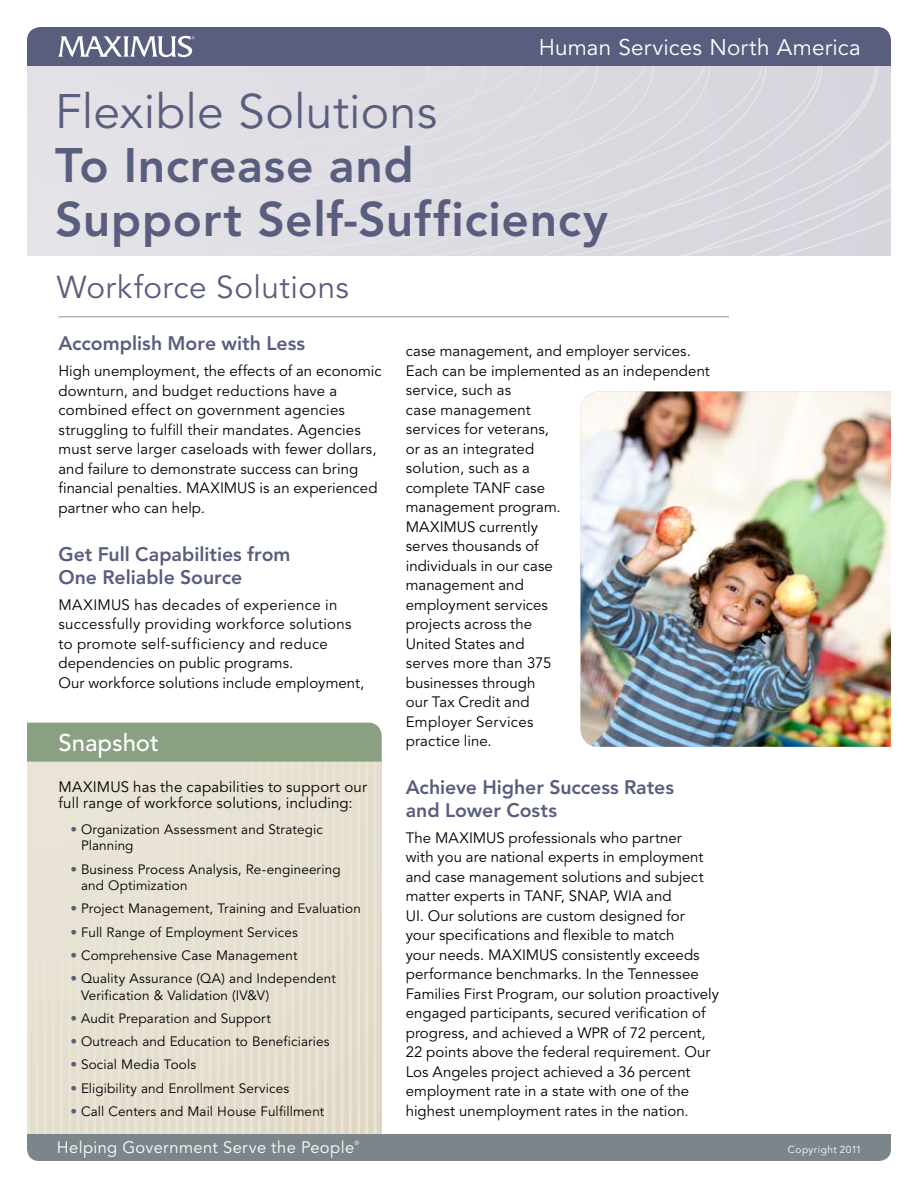
<style>
.page{position:relative;width:918px;height:1188px;background:#fff}
.page>*{position:absolute;margin:0;border:0;box-sizing:border-box;transform-origin:0 0}
.t1{font:800 48px/54px "Avenir";letter-spacing:.015em;color:#5a5e7e}
.t2{font:48px "Avenir";letter-spacing:.005em;color:#5a5e7e}
.t3{font:31.5px "Avenir";letter-spacing:.015em;color:#5a5e7e}
.t4{font:500 24px "Avenir";color:#fff}
.t5{font:22.5px "Avenir";letter-spacing:.005em;color:#fff}
.t6{font:800 19.5px/22.5px "Avenir";color:#5a5e7e}
.t7{font:16.5px "Avenir";letter-spacing:.025em;color:#fff}
.t8{font:15px/19.5px "Avenir";letter-spacing:.005em;color:#000}
.t9{font:13.5px/16.5px "Avenir";letter-spacing:.01em;color:#000}
.t10{font:10.2px "Avenir";letter-spacing:.045em;color:#fff}
.t11{font:6px "Avenir";color:#fff}
.s1{font-weight:500;color:#5a5e7e}
</style>
<div class="page">
<div style="left:27px;top:1134px;width:864px;height:27px;background:#7b858a"></div>
<div style="left:27px;top:761px;width:355px;height:373px;background:#e6dfd0"></div>
<hr style="left:35px;top:761px;width:3px;height:373px;background:#eae4d7">
<hr style="left:27px;top:761px;width:3px;height:373px;background:#eae4d7">
<hr style="left:44px;top:761px;width:2px;height:373px;background:#eae4d7">
<hr style="left:52px;top:761px;width:3px;height:373px;background:#eae4d7">
<hr style="left:60px;top:761px;width:3px;height:373px;background:#eae4d7">
<hr style="left:68px;top:761px;width:3px;height:373px;background:#eae4d7">
<hr style="left:76px;top:761px;width:4px;height:373px;background:#eae4d7">
<hr style="left:85px;top:761px;width:3px;height:373px;background:#eae4d7">
<hr style="left:93px;top:761px;width:3px;height:373px;background:#eae4d7">
<hr style="left:101px;top:761px;width:3px;height:373px;background:#eae4d7">
<hr style="left:110px;top:761px;width:2px;height:373px;background:#eae4d7">
<hr style="left:118px;top:761px;width:3px;height:373px;background:#eae4d7">
<hr style="left:126px;top:761px;width:3px;height:373px;background:#eae4d7">
<hr style="left:134px;top:761px;width:3px;height:373px;background:#eae4d7">
<hr style="left:142px;top:761px;width:4px;height:373px;background:#eae4d7">
<hr style="left:151px;top:761px;width:3px;height:373px;background:#eae4d7">
<hr style="left:159px;top:761px;width:3px;height:373px;background:#eae4d7">
<hr style="left:167px;top:761px;width:3px;height:373px;background:#eae4d7">
<hr style="left:176px;top:761px;width:2px;height:373px;background:#eae4d7">
<hr style="left:184px;top:761px;width:3px;height:373px;background:#eae4d7">
<hr style="left:192px;top:761px;width:3px;height:373px;background:#eae4d7">
<hr style="left:200px;top:761px;width:3px;height:373px;background:#eae4d7">
<hr style="left:208px;top:761px;width:4px;height:373px;background:#eae4d7">
<hr style="left:217px;top:761px;width:3px;height:373px;background:#eae4d7">
<hr style="left:225px;top:761px;width:3px;height:373px;background:#eae4d7">
<hr style="left:233px;top:761px;width:3px;height:373px;background:#eae4d7">
<hr style="left:242px;top:761px;width:2px;height:373px;background:#eae4d7">
<hr style="left:250px;top:761px;width:3px;height:373px;background:#eae4d7">
<hr style="left:258px;top:761px;width:3px;height:373px;background:#eae4d7">
<hr style="left:266px;top:761px;width:3px;height:373px;background:#eae4d7">
<hr style="left:274px;top:761px;width:4px;height:373px;background:#eae4d7">
<hr style="left:283px;top:761px;width:3px;height:373px;background:#eae4d7">
<hr style="left:291px;top:761px;width:3px;height:373px;background:#eae4d7">
<hr style="left:299px;top:761px;width:3px;height:373px;background:#eae4d7">
<hr style="left:308px;top:761px;width:2px;height:373px;background:#eae4d7">
<hr style="left:316px;top:761px;width:3px;height:373px;background:#eae4d7">
<hr style="left:324px;top:761px;width:3px;height:373px;background:#eae4d7">
<hr style="left:332px;top:761px;width:3px;height:373px;background:#eae4d7">
<hr style="left:340px;top:761px;width:4px;height:373px;background:#eae4d7">
<hr style="left:349px;top:761px;width:3px;height:373px;background:#eae4d7">
<hr style="left:357px;top:761px;width:3px;height:373px;background:#eae4d7">
<hr style="left:365px;top:761px;width:3px;height:373px;background:#eae4d7">
<hr style="left:374px;top:761px;width:2px;height:373px;background:#eae4d7">
<img style="left:580px;top:392px;width:311px;height:355px">
<div style="left:27px;top:723px;width:355px;height:39px;background:#89a081"></div>
<div style="left:27px;top:146px;width:864px;height:109px;background:#dfdde3"></div>
<svg style="left:27px;top:27px;width:864px;height:119px;background:#b4b4c2"></svg>
<hr style="left:58px;top:316px;width:671px;height:1px;background:#939598">
<h3 class="t5" style="left:539px;top:34px;width:324px">Human Services North America</h3>
<h1 class="t2" style="left:55px;top:84px;width:384px">Flexible Solutions</h1>
<h1 class="t1" style="left:55px;top:138px;width:554px">To Increase and<br>Support Self-Sufficiency</h1>
<h2 class="t3" style="left:57px;top:269px;width:294px">Workforce Solutions</h2>
<h3 class="t6" style="left:58px;top:332px;width:248px">Accomplish More with Less</h3>
<p class="t8" style="left:58px;top:362px;width:325px">High unemployment, the effects of an economic downturn, and budget reductions have a combined effect on government agencies struggling to fulfill their mandates. Agencies must serve larger caseloads with fewer dollars, and failure to demonstrate success can bring financial penalties. MAXIMUS is an experienced partner who can help.</p>
<h3 class="t6" style="left:58px;top:543px;width:234px">Get Full Capabilities from<br>One Reliable Source</h3>
<p class="t8" style="left:58px;top:595px;width:307px">MAXIMUS has decades of experience in successfully providing workforce solutions to promote self-sufficiency and reduce dependencies on public programs.<br>Our workforce solutions include employment,</p>
<h3 class="t4" style="left:58px;top:729px;width:102px">Snapshot</h3>
<p class="t8" style="left:58px;top:779px;width:310px;line-height:16.5px">MAXIMUS has the capabilities to support our full range of workforce solutions, including:</p>
<p class="t9" style="left:81px;top:821px;width:243px;text-indent:-11px"><span class="s1">•</span> Organization Assessment and Strategic<br>Planning</p>
<p class="t9" style="left:81px;top:861px;width:261px;text-indent:-11px"><span class="s1">•</span> Business Process Analysis, Re-engineering and Optimization</p>
<p class="t9" style="left:70px;top:901px;width:292px"><span class="s1">•</span> Project Management, Training and Evaluation</p>
<p class="t9" style="left:70px;top:924px;width:229px"><span class="s1">•</span> Full Range of Employment Services</p>
<p class="t9" style="left:70px;top:947px;width:229px"><span class="s1">•</span> Comprehensive Case Management</p>
<p class="t9" style="left:81px;top:971px;width:256px;text-indent:-11px"><span class="s1">•</span> Quality Assurance (QA) and Independent<br>Verification &amp; Validation (IV&amp;V)</p>
<p class="t9" style="left:70px;top:1010px;width:202px"><span class="s1">•</span> Audit Preparation and Support</p>
<p class="t9" style="left:70px;top:1034px;width:261px"><span class="s1">•</span> Outreach and Education to Beneficiaries</p>
<p class="t9" style="left:70px;top:1057px;width:127px"><span class="s1">•</span> Social Media Tools</p>
<p class="t9" style="left:70px;top:1080px;width:220px"><span class="s1">•</span> Eligibility and Enrollment Services</p>
<p class="t9" style="left:70px;top:1103px;width:255px"><span class="s1">•</span> Call Centers and Mail House Fulfillment</p>
<p class="t8" style="left:406px;top:342px;width:306px">case management, and employer services.<br>Each can be implemented as an independent service, such as<br>case management<br>services for veterans,<br>or as an integrated<br>solution, such as a<br>complete TANF case<br>management program.<br>MAXIMUS currently<br>serves thousands of<br>individuals in our case<br>management and<br>employment services<br>projects across the<br>United States and<br>serves more than 375<br>businesses through<br>our Tax Credit and<br>Employer Services<br>practice line.</p>
<h3 class="t6" style="left:406px;top:776px;width:270px">Achieve Higher Success Rates and Lower Costs</h3>
<p class="t8" style="left:406px;top:828px;width:315px">The MAXIMUS professionals who partner<br>with you are national experts in employment and case management solutions and subject matter experts in TANF, SNAP, WIA and<br>UI. Our solutions are custom designed for<br>your specifications and flexible to match<br>your needs. MAXIMUS consistently exceeds performance benchmarks. In the Tennessee Families First Program, our solution proactively engaged participants, secured verification of progress, and achieved a WPR of 72 percent, 22 points above the federal requirement. Our Los Angeles project achieved a 36 percent employment rate in a state with one of the highest unemployment rates in the nation.</p>
<p class="t7" style="left:57px;top:1138px;width:299px">Helping Government Serve the People</p>
<p class="t10" style="left:788px;top:1143px;width:75px">Copyright 2011</p>
<p class="t11" style="left:354px;top:1139px;width:6px">®</p>
</div>
